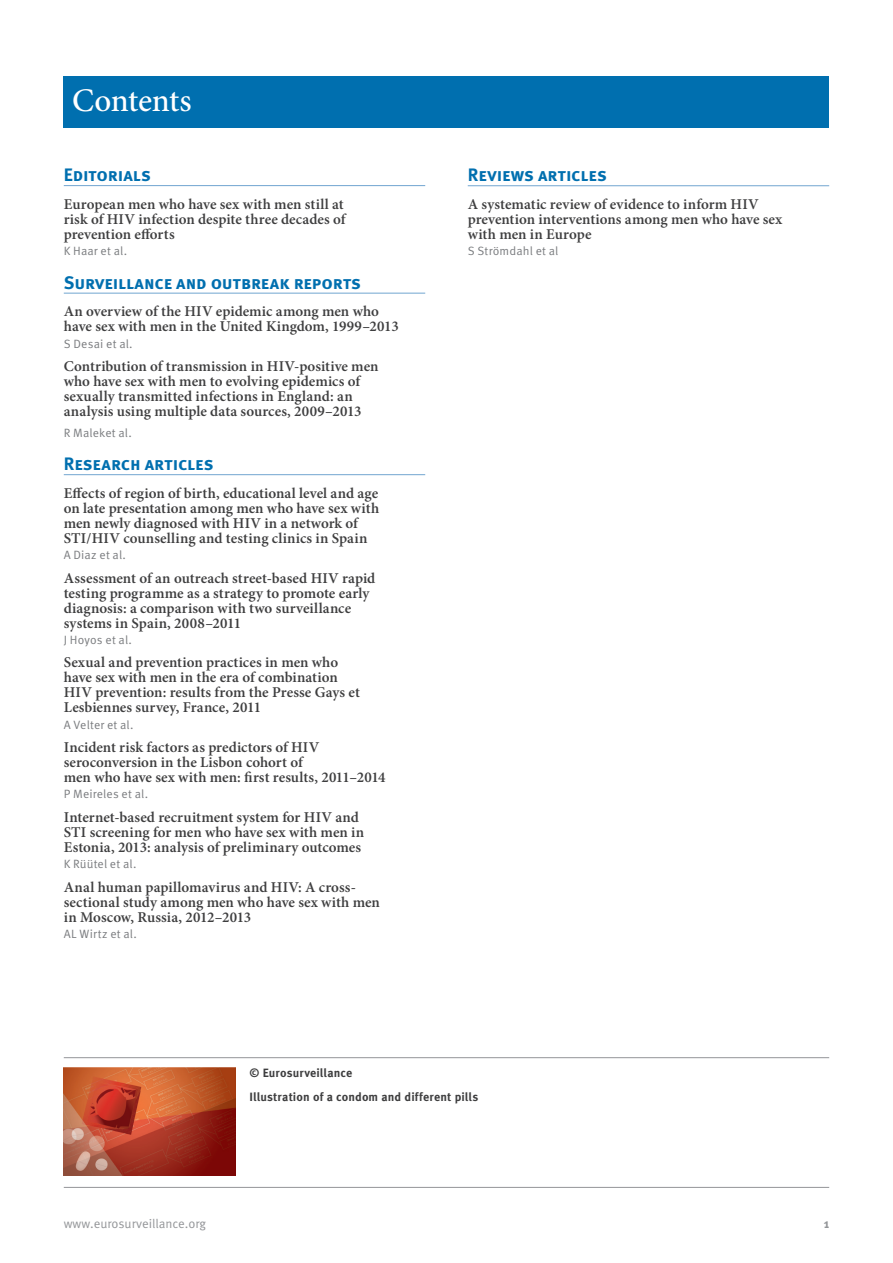
<style>
.page{position:relative;width:893px;height:1263px;background:#fff}
.page>*{position:absolute;margin:0;border:0;box-sizing:border-box;transform-origin:0 0}
.t1{font:500 33px "Minion Pro";letter-spacing:-.01em;color:#fff}
.t2{font:700 18px "Meta Pro";color:#006faf}
.t3{font:600 15px/15px "Minion Pro";letter-spacing:.005em;color:#3e3e3f}
.t4{font:12.75px "Meta Pro";color:#939598}
.t5{font:700 12.75px "Meta Pro";color:#939598}
.t6{font:12px "Meta Pro";letter-spacing:.015em;color:#7a7c7f}
.t7{font:700 12px/24px "Meta Pro";letter-spacing:.01em;color:#3e3e3f}
</style>
<div class="page">
<div style="left:64px;top:77px;width:765px;height:51px;background:#006faf"></div>
<hr style="left:64px;top:1057px;width:765px;height:1px;background:#939598">
<hr style="left:64px;top:1187px;width:765px;height:1px;background:#939598">
<hr style="left:64px;top:185px;width:361px;height:1px;background:#71a5d0">
<hr style="left:64px;top:293px;width:361px;height:1px;background:#71a5d0">
<hr style="left:64px;top:474px;width:361px;height:1px;background:#71a5d0">
<img style="left:64px;top:1067px;width:171px;height:108px">
<hr style="left:468px;top:185px;width:361px;height:1px;background:#71a5d0">
<h1 class="t1" style="left:72px;top:78px;width:121px">Contents</h1>
<p class="t2" style="left:64px;top:163px;width:89px">Editorials</p>
<p class="t3" style="left:64px;top:196px;width:283px;text-align:justify">European men who have sex with men still at risk of HIV infection despite three decades of prevention efforts</p>
<p class="t6" style="left:64px;top:243px;width:65px">K Haar et al.</p>
<p class="t2" style="left:64px;top:271px;width:299px">Surveillance and outbreak reports</p>
<p class="t3" style="left:64px;top:304px;width:336px">An overview of the HIV epidemic among men who have sex with men in the United Kingdom, 1999–2013</p>
<p class="t6" style="left:64px;top:336px;width:70px">S Desai et al.</p>
<p class="t3" style="left:64px;top:359px;width:316px">Contribution of transmission in HIV-positive men who have sex with men to evolving epidemics of sexually transmitted infections in England: an analysis using multiple data sources, 2009–2013</p>
<p class="t6" style="left:64px;top:425px;width:70px">R Maleket al.</p>
<p class="t2" style="left:64px;top:452px;width:151px">Research articles</p>
<p class="t3" style="left:64px;top:485px;width:317px">Effects of region of birth, educational level and age on late presentation among men who have sex with men newly diagnosed with HIV in a network of STI/HIV counselling and testing clinics in Spain</p>
<p class="t6" style="left:64px;top:547px;width:64px">A Diaz et al.</p>
<p class="t3" style="left:64px;top:570px;width:313px">Assessment of an outreach street-based HIV rapid testing programme as a strategy to promote early diagnosis: a comparison with two surveillance systems in Spain, 2008–2011</p>
<p class="t6" style="left:64px;top:632px;width:70px">J Hoyos et al.</p>
<p class="t3" style="left:64px;top:655px;width:298px">Sexual and prevention practices in men who have sex with men in the era of combination HIV prevention: results from the Presse Gays et Lesbiennes survey, France, 2011</p>
<p class="t6" style="left:64px;top:717px;width:71px">A Velter et al.</p>
<p class="t3" style="left:64px;top:740px;width:323px">Incident risk factors as predictors of HIV seroconversion in the Lisbon cohort of<br>men who have sex with men: first results, 2011–2014</p>
<p class="t6" style="left:64px;top:787px;width:86px">P Meireles et al.</p>
<p class="t3" style="left:64px;top:809px;width:302px">Internet-based recruitment system for HIV and<br>STI screening for men who have sex with men in<br>Estonia, 2013: analysis of preliminary outcomes</p>
<p class="t6" style="left:64px;top:856px;width:74px">K Rüütel et al.</p>
<p class="t3" style="left:64px;top:879px;width:318px">Anal human papillomavirus and HIV: A cross&shy;sectional study among men who have sex with men in Moscow, Russia, 2012–2013</p>
<p class="t6" style="left:64px;top:926px;width:75px">AL Wirtz et al.</p>
<p class="t2" style="left:468px;top:163px;width:141px">Reviews articles</p>
<p class="t3" style="left:468px;top:196px;width:316px">A systematic review of evidence to inform HIV prevention interventions among men who have sex with men in Europe</p>
<p class="t6" style="left:468px;top:243px;width:92px">S Strömdahl et al</p>
<p class="t7" style="left:249px;top:1061px;width:230px">© Eurosurveillance<br>Illustration of a condom and different pills</p>
<p class="t4" style="left:64px;top:1215px;width:144px">www.eurosurveillance.org</p>
<p class="t5" style="left:824px;top:1215px;width:7px">1</p>
</div>
